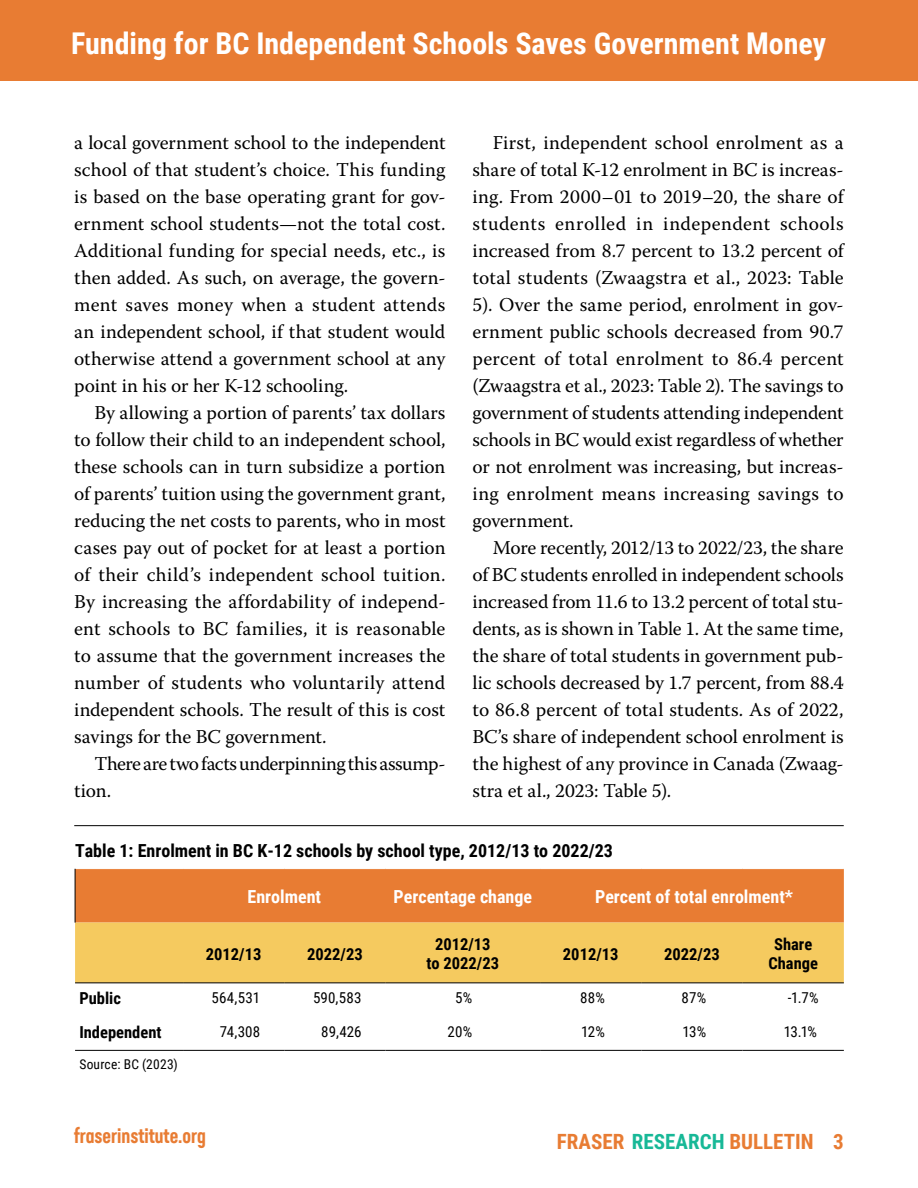
<style>
.page{position:relative;width:918px;height:1188px;background:#fff}
.page>*{position:absolute;margin:0;border:0;box-sizing:border-box;transform-origin:0 0}
.t1{font:700 30px "Roboto Condensed";color:#fff}
.t2{font:700 21px "Roboto Condensed";color:#e87c33}
.t3{font:500 21px "Neusa Next Std Compact";color:#e87c33}
.textindent{font:19.5px/27px "Warnock Pro";letter-spacing:-.005em;color:#000;text-align:justify}
.tabletitle2024{font:700 18px "Roboto Condensed";color:#000}
.tabletitle2024-2{font:700 18px "Roboto Condensed";color:#fff}
.table_subhead{font:700 16.5px/19.5px "Roboto Condensed";color:#000;text-align:center}
.table_left_heads{font:700 16.5px "Roboto Condensed";color:#000}
.tabledecimal{font:15px "Roboto Condensed";letter-spacing:.015em;color:#000}
.tabletext2024{font:15px "Roboto Condensed";color:#000}
.tablenotes{font:13.5px "Roboto Condensed";letter-spacing:.015em;color:#000}
.s1{color:#17b897}
</style>
<div class="page">
<div style="left:0;top:0;width:918px;height:81px;background:#e87c33"></div>
<div style="left:76px;top:869px;width:768px;height:54px;background:#e87c33"></div>
<div style="left:75px;top:923px;width:769px;height:59px;background:#f5ca5f"></div>
<hr style="left:75px;top:869px;width:1px;height:54px;background:#000">
<hr style="left:75px;top:982px;width:108px;height:1px;background:#000">
<hr style="left:183px;top:982px;width:101px;height:1px;background:#000">
<hr style="left:284px;top:982px;width:102px;height:1px;background:#000">
<hr style="left:386px;top:982px;width:154px;height:1px;background:#000">
<hr style="left:540px;top:982px;width:101px;height:1px;background:#000">
<hr style="left:641px;top:982px;width:102px;height:1px;background:#000">
<hr style="left:743px;top:982px;width:101px;height:1px;background:#000">
<hr style="left:75px;top:1050px;width:108px;height:1px;background:#000">
<hr style="left:183px;top:1050px;width:101px;height:1px;background:#000">
<hr style="left:284px;top:1050px;width:102px;height:1px;background:#000">
<hr style="left:386px;top:1050px;width:154px;height:1px;background:#000">
<hr style="left:540px;top:1050px;width:101px;height:1px;background:#000">
<hr style="left:641px;top:1050px;width:102px;height:1px;background:#000">
<hr style="left:743px;top:1050px;width:101px;height:1px;background:#000">
<hr style="left:74px;top:825px;width:770px;height:1px;background:#000">
<h1 class="t1" style="left:71px;top:22px;width:757px">Funding for BC Independent Schools Saves Government Money</h1>
<p class="textindent" style="left:74px;top:129px;width:373px">a local government school to the independent school of that student’s choice. This funding is based on the base operating grant for gov&shy;ernment school students—not the total cost.<br>Additional funding for special needs, etc., is then added. As such, on average, the govern&shy;ment saves money when a student attends an independent school, if that student would otherwise attend a government school at any point in his or her K-12 schooling.</p>
<p class="textindent" style="left:74px;top:399px;width:373px;text-indent:20px">By allowing a portion of parents’ tax dollars to follow their child to an independent school, these schools can in turn subsidize a portion of parents’ tuition using the government grant, reducing the net costs to parents, who in most cases pay out of pocket for at least a portion of their child’s independent school tuition.<br>By increasing the affordability of independ&shy;ent schools to BC families, it is reasonable to assume that the government increases the number of students who voluntarily attend independent schools. The result of this is cost savings for the BC government.</p>
<p class="textindent" style="left:74px;top:750px;width:373px;text-indent:20px">There are two facts underpinning this assump&shy;tion.</p>
<p class="textindent" style="left:472px;top:129px;width:373px;text-indent:20px">First, independent school enrolment as a share of total K-12 enrolment in BC is increas&shy;ing. From 2000–01 to 2019–20, the share of students enrolled in independent schools increased from 8.7 percent to 13.2 percent of total students (Zwaagstra et al., 2023: Table 5). Over the same period, enrolment in gov&shy;ernment public schools decreased from 90.7 percent of total enrolment to 86.4 percent (Zwaagstra et al., 2023: Table 2). The savings to government of students attending independent schools in BC would exist regardless of whether or not enrolment was increasing, but increas&shy;ing enrolment means increasing savings to government.</p>
<p class="textindent" style="left:472px;top:534px;width:373px;text-indent:20px">More recently, 2012/13 to 2022/23, the share of BC students enrolled in independent schools increased from 11.6 to 13.2 percent of total stu&shy;dents, as is shown in Table 1. At the same time, the share of total students in government pub&shy;lic schools decreased by 1.7 percent, from 88.4 to 86.8 percent of total students. As of 2022, BC’s share of independent school enrolment is the highest of any province in Canada (Zwaag&shy;stra et al., 2023: Table 5).</p>
<p class="tabletitle2024" style="left:75px;top:838px;width:539px">Table 1: Enrolment in BC K-12 schools by school type, 2012/13 to 2022/23</p>
<p class="tabletitle2024-2" style="left:248px;top:884px;width:75px">Enrolment</p>
<p class="tabletitle2024-2" style="left:394px;top:884px;width:140px">Percentage change</p>
<p class="tabletitle2024-2" style="left:595px;top:884px;width:199px">Percent of total enrolment*</p>
<p class="table_subhead" style="left:206px;top:943px;width:57px">2012/13</p>
<p class="table_subhead" style="left:307px;top:943px;width:57px">2022/23</p>
<p class="table_subhead" style="left:427px;top:934px;width:74px">2012/13 to 2022/23</p>
<p class="table_subhead" style="left:563px;top:943px;width:57px">2012/13</p>
<p class="table_subhead" style="left:664px;top:943px;width:57px">2022/23</p>
<p class="table_subhead" style="left:768px;top:934px;width:51px">Share<br>Change</p>
<p class="table_left_heads" style="left:79px;top:987px;width:43px">Public</p>
<p class="tabledecimal" style="left:211px;top:987px;width:50px">564,531</p>
<p class="tabledecimal" style="left:313px;top:987px;width:50px">590,583</p>
<p class="tabledecimal" style="left:455px;top:987px;width:19px">5%</p>
<p class="tabledecimal" style="left:580px;top:987px;width:26px">88%</p>
<p class="tabledecimal" style="left:682px;top:987px;width:26px">87%</p>
<p class="tabledecimal" style="left:788px;top:987px;width:32px">-1.7%</p>
<p class="table_left_heads" style="left:79px;top:1021px;width:84px">Independent</p>
<p class="tabletext2024" style="left:220px;top:1021px;width:42px">74,308</p>
<p class="tabletext2024" style="left:321px;top:1021px;width:42px">89,426</p>
<p class="tabletext2024" style="left:448px;top:1021px;width:26px">20%</p>
<p class="tabletext2024" style="left:581px;top:1021px;width:25px">12%</p>
<p class="tabletext2024" style="left:682px;top:1021px;width:25px">13%</p>
<p class="tabletext2024" style="left:784px;top:1021px;width:35px">13.1%</p>
<p class="tablenotes" style="left:79px;top:1055px;width:100px">Source: BC (2023)</p>
<p class="t3" style="left:74px;top:1123px;width:133px">fraserinstitute.org</p>
<p class="t2" style="left:557px;top:1127px;width:288px">FRASER <span class="s1">RESEARCH</span> BULLETIN 3</p>
</div>
